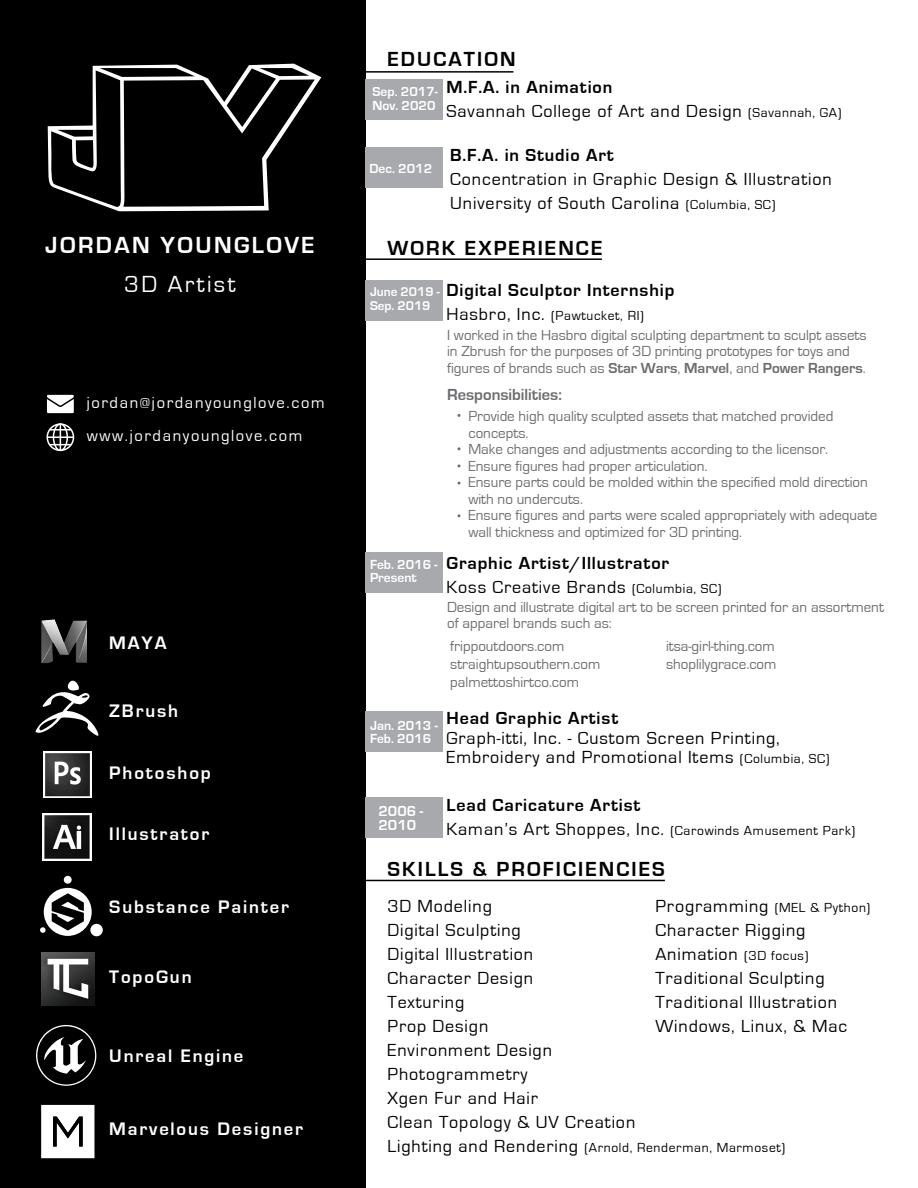
<style>
.page{position:relative;width:918px;height:1188px;background:#fff}
.page>*{position:absolute;margin:0;border:0;box-sizing:border-box;transform-origin:0 0}
.t1{font:700 24px "Eurostile";letter-spacing:.1em;color:#fff}
.t2{font:24px "Eurostile";letter-spacing:.1em;color:#fff}
.t3{font:700 21px "Eurostile";letter-spacing:.1em;color:#000}
.t4{font:700 18.6px "Eurostile";letter-spacing:.1em;color:#fff}
.t5{font:18px/24px "Eurostile";letter-spacing:.05em;color:#000}
.t6{font:700 18px/24px "Eurostile";letter-spacing:.05em;color:#000}
.t7{font:16.5px/33px "Eurostile";letter-spacing:.1em;color:#fff}
.t8{font:700 16.5px "Eurostile";color:#6c6d70}
.t9{font:15px/16.5px "Eurostile";color:#6c6d70}
.t10{font:700 15px/13.5px "Eurostile";color:#fff}
.t11{font:13.5px "Eurostile";letter-spacing:.05em;color:#000}
.t12{font:700 13.5px/13.5px "Eurostile";color:#fff}
.t13{font:700 13.05px/13px "Eurostile";color:#fff}
.s1{font-weight:700}
.s2{font-size:13.5px}
.s3{font-size:18px}
.s4{font-weight:400}
.s5{font-weight:400;font-size:13.5px}
</style>
<div class="page">
<div style="left:0;top:0;width:366px;height:1188px;background:#000"></div>
<div style="left:366px;top:148px;width:77px;height:40px;background:#a8a9ad"></div>
<div style="left:366px;top:552px;width:77px;height:40px;background:#a8a9ad"></div>
<div style="left:366px;top:280px;width:77px;height:41px;background:#a8a9ad"></div>
<div style="left:366px;top:711px;width:77px;height:40px;background:#a8a9ad"></div>
<div style="left:366px;top:798px;width:77px;height:40px;background:#a8a9ad"></div>
<div style="left:366px;top:79px;width:77px;height:40px;background:#a8a9ad"></div>
<div style="left:90px;top:924px;width:13px;height:12px;background:#fff;border-radius:50%"></div>
<div style="left:64px;top:876px;width:8px;height:8px;background:#fff;border-radius:50%"></div>
<svg style="left:40px;top:888px;width:52px;height:48px"></svg>
<svg style="left:36px;top:1025px;width:60px;height:61px"></svg>
<svg style="left:36px;top:680px;width:63px;height:56px"></svg>
<div style="left:98px;top:691px;width:164px;height:39px;background:#000"></div>
<img style="left:41px;top:953px;width:53px;height:53px">
<svg style="left:41px;top:1105px;width:53px;height:53px;background:#dcdcdc"></svg>
<img style="left:43px;top:813px;width:49px;height:47px">
<img style="left:44px;top:751px;width:47px;height:47px">
<svg style="left:41px;top:619px;width:46px;height:44px"></svg>
<svg style="left:48px;top:64px;width:273px;height:147px"></svg>
<div style="left:46px;top:394px;width:29px;height:20px;background:#fff;border-radius:2px"></div>
<div style="left:45px;top:393px;width:30px;height:22px;border:2px solid #000;border-radius:2px"></div>
<svg style="left:45px;top:393px;width:30px;height:15px"></svg>
<div style="left:47px;top:423px;width:27px;height:28px;border:2px solid #fff;border-radius:50%"></div>
<div style="left:53px;top:423px;width:15px;height:28px;border:2px solid #fff;border-radius:50%"></div>
<hr style="left:47px;top:436px;width:26px;height:2px;background:#fff">
<svg style="left:49px;top:424px;width:22px;height:26px"></svg>
<hr style="left:348px;top:71px;width:165px;height:2px;background:#000">
<hr style="left:348px;top:258px;width:254px;height:2px;background:#000">
<hr style="left:348px;top:880px;width:317px;height:1px;background:#000">
<h1 class="t1" style="left:45px;top:232px;width:271px">JORDAN YOUNGLOVE</h1>
<h1 class="t2" style="left:124px;top:271px;width:113px">3D Artist</h1>
<p class="t7" style="left:87px;top:386px;width:239px">jordan@jordanyounglove.com www.jordanyounglove.com</p>
<p class="t4" style="left:109px;top:632px;width:59px">MAYA</p>
<p class="t4" style="left:109px;top:701px;width:70px">ZBrush</p>
<p class="t4" style="left:109px;top:762px;width:103px">Photoshop</p>
<p class="t4" style="left:109px;top:824px;width:102px">Illustrator</p>
<p class="t4" style="left:109px;top:897px;width:181px">Substance Painter</p>
<p class="t4" style="left:109px;top:967px;width:84px">TopoGun</p>
<p class="t4" style="left:109px;top:1046px;width:136px">Unreal Engine</p>
<p class="t4" style="left:109px;top:1118px;width:195px">Marvelous Designer</p>
<h2 class="t3" style="left:388px;top:48px;width:129px">EDUCATION</h2>
<p class="t12" style="left:373px;top:85px;width:67px">Sep. 2017-<br>Nov. 2020</p>
<p class="t5" style="left:446px;top:75px;width:397px"><span class="s1">M.F.A. in Animation<br></span>Savannah College of Art and Design <span class="s2">(Savannah, GA)</span></p>
<p class="t12" style="left:370px;top:162px;width:64px">Dec. 2012</p>
<p class="t6" style="left:450px;top:143px;width:165px">B.F.A. in Studio Art</p>
<p class="t5" style="left:450px;top:167px;width:383px">Concentration in Graphic Design &amp; Illustration<br>University of South Carolina <span class="s2">(Columbia, SC)</span></p>
<h2 class="t3" style="left:388px;top:236px;width:216px">WORK EXPERIENCE</h2>
<p class="t13" style="left:370px;top:286px;width:71px">June 2019 -<br>Sep. 2019</p>
<p class="t6" style="left:446px;top:279px;width:229px">Digital Sculptor Internship</p>
<p class="t11" style="left:446px;top:309px;width:199px"><span class="s3">Hasbro, Inc.</span> (Pawtucket, RI)</p>
<p class="t9" style="left:447px;top:327px;width:421px">I worked in the Hasbro digital sculpting department to sculpt assets in Zbrush for the purposes of 3D printing prototypes for toys and figures of brands such as <span class="s1">Star Wars</span>, <span class="s1">Marvel</span>, and <span class="s1">Power Rangers</span>.</p>
<p class="t8" style="left:447px;top:385px;width:116px">Responsibilities:</p>
<p class="t12" style="left:370px;top:558px;width:69px">Feb. 2016 -<br>Present</p>
<p class="t12" style="left:370px;top:719px;width:69px">Jan. 2013 -<br>Feb. 2016</p>
<p class="t9" style="left:468px;top:408px;width:410px">Provide high quality sculpted assets that matched provided concepts.<br>Make changes and adjustments according to the licensor.<br>Ensure figures had proper articulation.<br>Ensure parts could be molded within the specified mold direction with no undercuts.<br>Ensure figures and parts were scaled appropriately with adequate wall thickness and optimized for 3D printing.</p>
<p class="t6" style="left:446px;top:551px;width:277px">Graphic Artist/Illustrator<br><span class="s4">Koss Creative Brands</span> <span class="s5">(Columbia, SC)</span></p>
<p class="t9" style="left:447px;top:599px;width:438px">Design and illustrate digital art to be screen printed for an assortment of apparel brands such as:</p>
<p class="t9" style="left:450px;top:638px;width:152px;line-height:18px">frippoutdoors.com straightupsouthern.com palmettoshirtco.com</p>
<p class="t9" style="left:666px;top:638px;width:112px;line-height:18px">itsa-girl-thing.com shoplilygrace.com</p>
<p class="t6" style="left:446px;top:707px;width:173px">Head Graphic Artist</p>
<p class="t5" style="left:446px;top:728px;width:385px;line-height:19.5px">Graph-itti, Inc. - Custom Screen Printing,<br>Embroidery and Promotional Items <span class="s2">(Columbia, SC)</span></p>
<p class="t10" style="left:379px;top:805px;width:46px">2006 -<br>2010</p>
<p class="t6" style="left:446px;top:794px;width:195px">Lead Caricature Artist</p>
<p class="t11" style="left:446px;top:824px;width:410px"><span class="s3">Kaman’s Art Shoppes, Inc.</span> (Carowinds Amusement Park)</p>
<h2 class="t3" style="left:388px;top:857px;width:279px">SKILLS &amp; PROFICIENCIES</h2>
<p class="t5" style="left:388px;top:894px;width:249px">3D Modeling<br>Digital Sculpting<br>Digital Illustration<br>Character Design<br>Texturing<br>Prop Design<br>Environment Design<br>Photogrammetry<br>Xgen Fur and Hair<br>Clean Topology &amp; UV Creation</p>
<p class="t11" style="left:388px;top:1140px;width:399px"><span class="s3">Lighting and Rendering</span> (Arnold, Renderman, Marmoset)</p>
<p class="t11" style="left:655px;top:900px;width:216px"><span class="s3">Programming</span> (MEL &amp; Python)</p>
<p class="t5" style="left:655px;top:918px;width:193px">Character Rigging<br>Animation <span class="s2">(3D focus)<br></span>Traditional Sculpting<br>Traditional Illustration<br>Windows, Linux, &amp; Mac</p>
</div>
